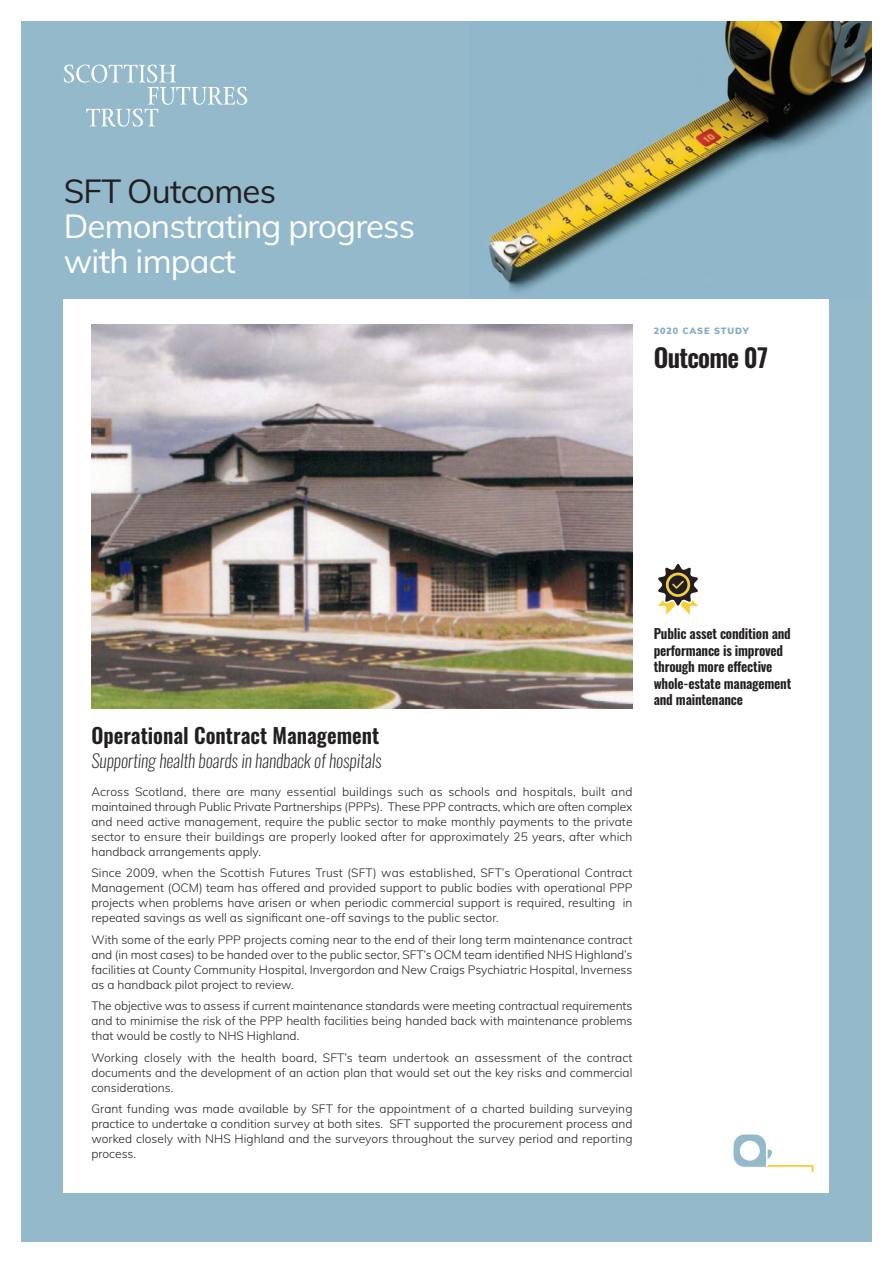
<style>
.page{position:relative;width:893px;height:1263px;background:#fff}
.page>*{position:absolute;margin:0;border:0;box-sizing:border-box;transform-origin:0 0}
.t1{font:33px/35px "Muli";letter-spacing:-.025em;color:#fff}
.t2{font:33px "Muli";letter-spacing:-.025em;color:#231f20}
.t3{font:600 25.5px "Oswald";letter-spacing:-.03em;color:#231f20}
.t4{font:600 21px "Oswald";color:#231f20}
.t5{font:italic 200 18px "Oswald";color:#231f20}
.t6{font:600 13.5px/16.5px "Oswald";letter-spacing:-.015em;color:#231f20}
.t7{font:300 12px/15px "Muli";color:#231f20;text-align:justify}
.t8{font:900 9px "Muli";letter-spacing:.1em;color:#82acc0}
</style>
<div class="page">
<div style="left:21px;top:21px;width:851px;height:1221px;background:#93b9ca"></div>
<img style="left:489px;top:21px;width:383px;height:272px">
<div style="left:64px;top:299px;width:765px;height:893px;background:#fff"></div>
<img style="left:91px;top:325px;width:541px;height:383px">
<svg style="left:733px;top:1134px;width:80px;height:38px"></svg>
<svg style="left:64px;top:65px;width:183px;height:62px"></svg>
<svg style="left:658px;top:563px;width:40px;height:51px"></svg>
<h1 class="t2" style="left:64px;top:167px;width:214px">SFT Outcomes</h1>
<h1 class="t1" style="left:64px;top:207px;width:353px">Demonstrating progress with impact</h1>
<p class="t8" style="left:654px;top:324px;width:96px">2020 CASE STUDY</p>
<h2 class="t3" style="left:654px;top:344px;width:116px">Outcome 07</h2>
<h3 class="t4" style="left:91px;top:724px;width:289px">Operational Contract Management</h3>
<h3 class="t5" style="left:91px;top:751px;width:292px">Supporting health boards in handback of hospitals</h3>
<p class="t7" style="left:91px;top:784px;width:543px">Across Scotland, there are many essential buildings such as schools and hospitals, built and maintained through Public Private Partnerships (PPPs). These PPP contracts, which are often complex and need active management, require the public sector to make monthly payments to the private sector to ensure their buildings are properly looked after for approximately 25 years, after which handback arrangements apply.</p>
<p class="t7" style="left:91px;top:865px;width:543px">Since 2009, when the Scottish Futures Trust (SFT) was established, SFT’s Operational Contract Management (OCM) team has offered and provided support to public bodies with operational PPP projects when problems have arisen or when periodic commercial support is required, resulting in repeated savings as well as significant one-off savings to the public sector.</p>
<p class="t7" style="left:91px;top:931px;width:543px">With some of the early PPP projects coming near to the end of their long term maintenance contract and (in most cases) to be handed over to the public sector, SFT’s OCM team identified NHS Highland’s facilities at County Community Hospital, Invergordon and New Craigs Psychiatric Hospital, Inverness as a handback pilot project to review.</p>
<p class="t7" style="left:91px;top:998px;width:543px">The objective was to assess if current maintenance standards were meeting contractual requirements and to minimise the risk of the PPP health facilities being handed back with maintenance problems that would be costly to NHS Highland.</p>
<p class="t7" style="left:91px;top:1049px;width:543px">Working closely with the health board, SFT’s team undertook an assessment of the contract documents and the development of an action plan that would set out the key risks and commercial considerations.</p>
<p class="t7" style="left:91px;top:1101px;width:543px">Grant funding was made available by SFT for the appointment of a charted building surveying practice to undertake a condition survey at both sites. SFT supported the procurement process and worked closely with NHS Highland and the surveyors throughout the survey period and reporting process.</p>
<p class="t6" style="left:654px;top:626px;width:139px">Public asset condition and performance is improved through more effective whole-estate management and maintenance</p>
</div>
